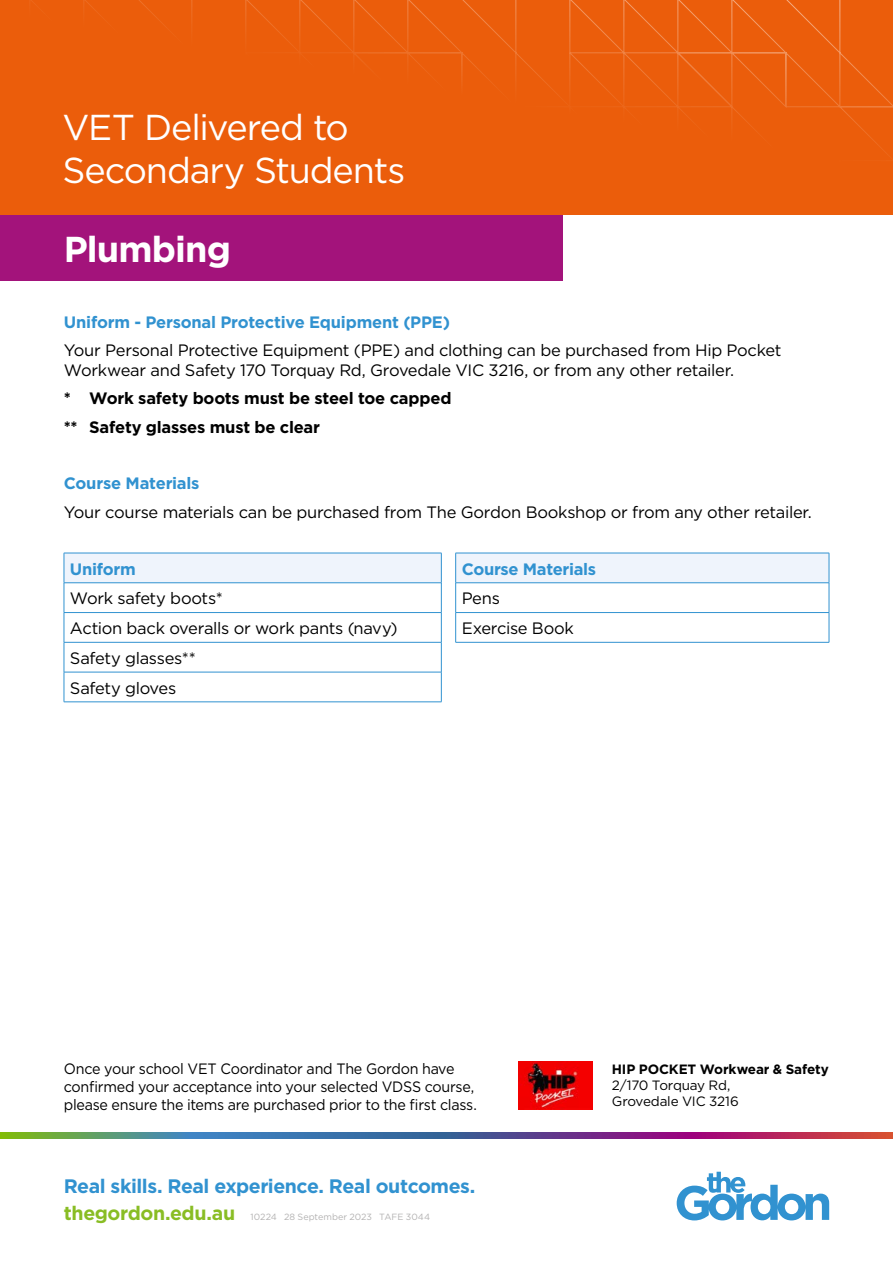
<style>
.page{position:relative;width:893px;height:1263px;background:#fff}
.page>*{position:absolute;margin:0;border:0;box-sizing:border-box;transform-origin:0 0}
.t1{font:36px/43.2px "Gotham";letter-spacing:-.03em;color:#fff}
.t2{font:700 36px "Gotham";letter-spacing:-.025em;color:#fff}
.t3{font:700 19.5px "Gotham";letter-spacing:-.025em;color:#3192d0}
.t4{font:700 19.5px "Gotham";letter-spacing:-.02em;color:#89bd24}
.t5{font:16.5px/29.7px "Gotham";letter-spacing:-.02em;color:#000}
.t6{font:700 16.5px "Gotham";letter-spacing:-.015em;color:#3192d0}
.t7{font:700 16.5px/28.3px "Gotham";letter-spacing:-.015em;color:#000}
.t8{font:15px/18px "Gotham";letter-spacing:-.02em;color:#000;scale:.95 1}
.t9{font:13.5px/16.2px "Gotham";letter-spacing:-.015em;color:#000}
.t10{font:700 13.5px "Gotham";letter-spacing:-.01em;color:#000}
.t11{font:9px "Gotham";letter-spacing:.005em;color:#b3b2b2}
</style>
<div class="page">
<div style="left:0;top:0;width:893px;height:215px;background:#eb5d0b"></div>
<svg style="left:0;top:1133px;width:893px;height:5px;background:#6b5a80"></svg>
<img style="left:519px;top:1062px;width:73px;height:48px">
<svg style="left:31px;top:0;width:862px;height:216px"></svg>
<svg style="left:677px;top:1172px;width:152px;height:48px"></svg>
<div style="left:0;top:215px;width:562px;height:66px;background:#a3137b"></div>
<div style="left:64px;top:553px;width:377px;height:30px;background:#eff4fc"></div>
<hr style="left:64px;top:612px;width:377px;height:1px;background:#3192d0">
<svg style="left:64px;top:583px;width:1px;height:59px"></svg>
<svg style="left:441px;top:583px;width:1px;height:59px"></svg>
<hr style="left:64px;top:642px;width:377px;height:1px;background:#3192d0">
<hr style="left:64px;top:642px;width:1px;height:30px;background:#3192d0">
<hr style="left:441px;top:642px;width:1px;height:30px;background:#3192d0">
<hr style="left:64px;top:672px;width:377px;height:1px;background:#3192d0">
<hr style="left:64px;top:672px;width:1px;height:30px;background:#3192d0">
<hr style="left:441px;top:672px;width:1px;height:30px;background:#3192d0">
<hr style="left:64px;top:702px;width:377px;height:1px;background:#3192d0">
<hr style="left:64px;top:553px;width:1px;height:30px;background:#3192d0">
<hr style="left:441px;top:553px;width:1px;height:30px;background:#3192d0">
<hr style="left:64px;top:553px;width:377px;height:1px;background:#3192d0">
<hr style="left:64px;top:582px;width:377px;height:1px;background:#3192d0">
<div style="left:456px;top:553px;width:373px;height:30px;background:#eff4fc"></div>
<hr style="left:455px;top:612px;width:374px;height:1px;background:#3192d0">
<svg style="left:455px;top:583px;width:1px;height:59px"></svg>
<svg style="left:829px;top:583px;width:1px;height:59px"></svg>
<hr style="left:455px;top:642px;width:374px;height:1px;background:#3192d0">
<hr style="left:455px;top:553px;width:1px;height:30px;background:#3192d0">
<hr style="left:829px;top:553px;width:1px;height:30px;background:#3192d0">
<hr style="left:455px;top:553px;width:374px;height:1px;background:#3192d0">
<hr style="left:455px;top:582px;width:374px;height:1px;background:#3192d0">
<h1 class="t1" style="left:62px;top:105px;width:344px">VET Delivered to<br>Secondary Students</h1>
<h1 class="t2" style="left:64px;top:226px;width:169px">Plumbing</h1>
<p class="t6" style="left:64px;top:311px;width:388px">Uniform - Personal Protective Equipment (PPE)</p>
<p class="t5" style="left:64px;top:340px;width:719px;line-height:19.8px">Your Personal Protective Equipment (PPE) and clothing can be purchased from Hip Pocket<br>Workwear and Safety 170 Torquay Rd, Grovedale VIC 3216, or from any other retailer.</p>
<p class="t7" style="left:64px;top:384px;width:389px">* Work safety boots must be steel toe capped ** Safety glasses must be clear</p>
<p class="t6" style="left:64px;top:472px;width:137px">Course Materials</p>
<p class="t5" style="left:64px;top:496px;width:750px">Your course materials can be purchased from The Gordon Bookshop or from any other retailer.</p>
<p class="t6" style="left:70px;top:558px;width:67px">Uniform</p>
<p class="t5" style="left:70px;top:583px;width:329px">Work safety boots*<br>Action back overalls or work pants (navy)<br>Safety glasses**<br>Safety gloves</p>
<p class="t6" style="left:462px;top:558px;width:136px">Course Materials</p>
<p class="t5" style="left:462px;top:583px;width:114px">Pens<br>Exercise Book</p>
<p class="t8" style="left:64px;top:1059px;width:436px">Once your school VET Coordinator and The Gordon have confirmed your acceptance into your selected VDSS course, please ensure the items are purchased prior to the first class.</p>
<p class="t3" style="left:64px;top:1173px;width:413px">Real skills. Real experience. Real outcomes.</p>
<p class="t4" style="left:64px;top:1200px;width:173px">thegordon.edu.au</p>
<p class="t11" style="left:250px;top:1211px;width:181px">10224 28 September 2023 TAFE 3044</p>
<p class="t10" style="left:612px;top:1060px;width:219px">HIP POCKET Workwear &amp; Safety</p>
<p class="t9" style="left:612px;top:1077px;width:128px">2/170 Torquay Rd,<br>Grovedale VIC 3216</p>
</div>
